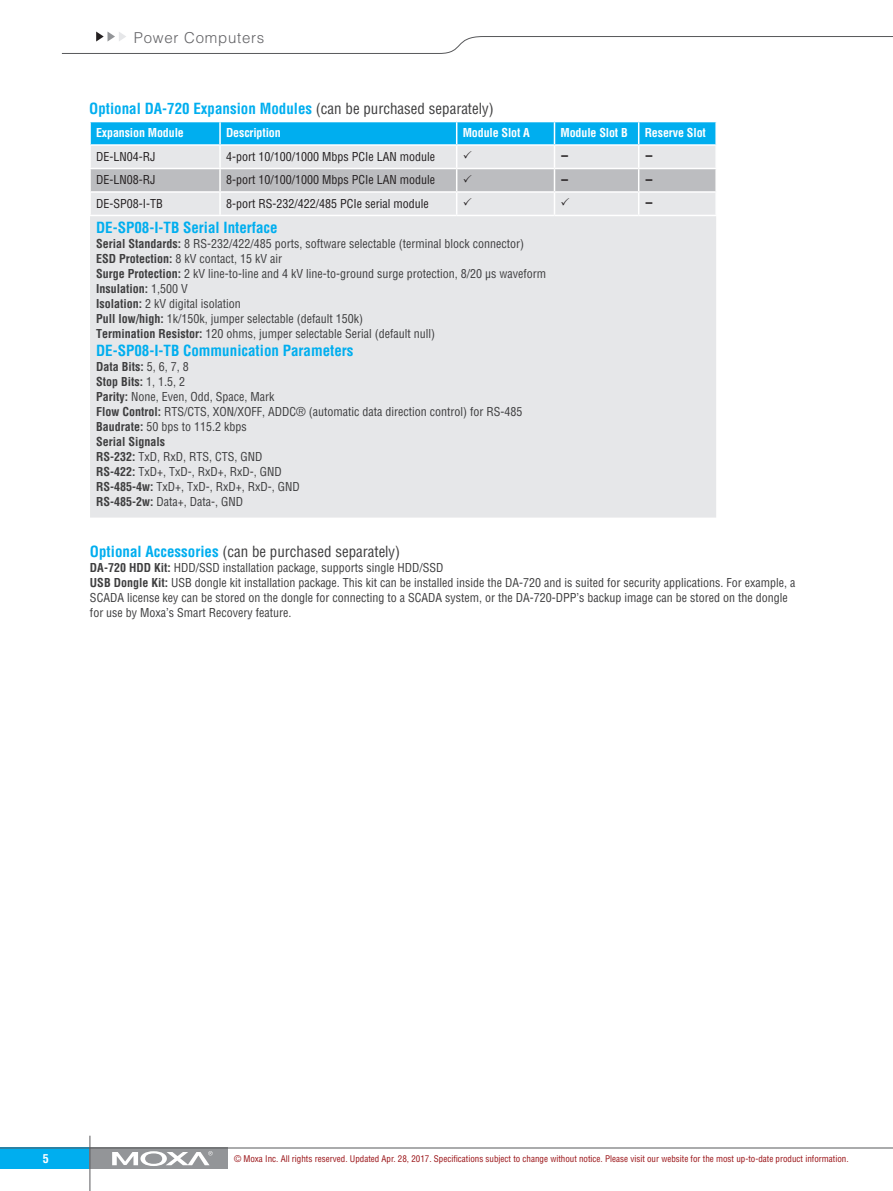
<style>
.page{position:relative;width:893px;height:1191px;background:#fff}
.page>*{position:absolute;margin:0;border:0;box-sizing:border-box;transform-origin:0 0}
.IND_spec_group{font:700 condensed 15px "Helvetica";color:#00aeef}
.IND_spec_group-2{font:condensed 15px "Helvetica";color:#3e3e3f}
.t1{font:300 15px "Helvetica";letter-spacing:.05em;color:#636366}
.IND_spec_item{font:condensed 12px/15px "Helvetica";color:#3e3e3f}
.CAT_spec_group{font:condensed 12px "Helvetica";color:#231f20}
.blue_table_white_cen{font:700 condensed 12px "Helvetica";letter-spacing:-.01em;color:#fff}
.CAT_spec_group-2{font:700 12px "Verdana";color:#231f20}
.certification_notice{font:condensed 9px "Helvetica";color:#9a1317}
.s1{font-weight:400;color:#3e3e3f}
.s2{font-weight:700}
.s3{font-weight:700;color:#00aeef}
</style>
<div class="page">
<svg style="left:61px;top:32px;width:832px;height:22px"></svg>
<div style="left:0;top:1147px;width:90px;height:22px;background:#00aeef"></div>
<div style="left:90px;top:1147px;width:138px;height:22px;background:#939598"></div>
<hr style="left:0;top:1147px;width:893px;height:1px;background:#57585a">
<svg style="left:112px;top:1151px;width:101px;height:15px"></svg>
<hr style="left:90px;top:1135px;width:1px;height:56px;background:#59595c">
<div style="left:90px;top:216px;width:626px;height:301px;background:#e6e7e9"></div>
<svg style="left:90px;top:122px;width:626px;height:93px;background:#a8d1e2"></svg>
<p class="t1" style="left:134px;top:29px;width:132px">Power Computers</p>
<p class="IND_spec_group" style="left:89px;top:100px;width:406px">Optional DA-720 Expansion Modules <span class="s1">(can be purchased separately)</span></p>
<p class="blue_table_white_cen" style="left:96px;top:125px;width:89px">Expansion Module</p>
<p class="blue_table_white_cen" style="left:226px;top:125px;width:56px">Description</p>
<p class="blue_table_white_cen" style="left:463px;top:125px;width:69px">Module Slot A</p>
<p class="blue_table_white_cen" style="left:560px;top:125px;width:69px">Module Slot B</p>
<p class="blue_table_white_cen" style="left:645px;top:125px;width:63px">Reserve Slot</p>
<p class="CAT_spec_group" style="left:96px;top:149px;width:61px">DE-LN04-RJ</p>
<p class="CAT_spec_group" style="left:226px;top:149px;width:211px">4-port 10/100/1000 Mbps PCIe LAN module</p>
<p class="CAT_spec_group-2" style="left:560px;top:147px;width:10px">–</p>
<p class="CAT_spec_group-2" style="left:645px;top:147px;width:10px">–</p>
<p class="CAT_spec_group" style="left:96px;top:172px;width:61px">DE-LN08-RJ</p>
<p class="CAT_spec_group" style="left:226px;top:172px;width:211px">8-port 10/100/1000 Mbps PCIe LAN module</p>
<p class="CAT_spec_group-2" style="left:560px;top:171px;width:10px">–</p>
<p class="CAT_spec_group-2" style="left:645px;top:171px;width:10px">–</p>
<p class="CAT_spec_group" style="left:96px;top:196px;width:68px">DE-SP08-I-TB</p>
<p class="CAT_spec_group" style="left:226px;top:196px;width:204px">8-port RS-232/422/485 PCIe serial module</p>
<p class="CAT_spec_group-2" style="left:645px;top:194px;width:10px">–</p>
<p class="IND_spec_group" style="left:96px;top:218px;width:183px">DE-SP08-I-TB Serial Interface</p>
<p class="IND_spec_item" style="left:96px;top:236px;width:451px"><span class="s2">Serial Standards:</span> 8 RS-232/422/485 ports, software selectable (terminal block connector)<br><span class="s2">ESD Protection:</span> 8 kV contact, 15 kV air<br><span class="s2">Surge Protection:</span> 2 kV line-to-line and 4 kV line-to-ground surge protection, 8/20 µs waveform <span class="s2">Insulation:</span> 1,500 V<br><span class="s2">Isolation:</span> 2 kV digital isolation<br><span class="s2">Pull low/high:</span> 1k/150k, jumper selectable (default 150k)<br><span class="s2">Termination Resistor:</span> 120 ohms, jumper selectable Serial (default null)</p>
<p class="IND_spec_group" style="left:96px;top:341px;width:259px">DE-SP08-I-TB Communication Parameters</p>
<p class="IND_spec_item" style="left:96px;top:359px;width:428px"><span class="s2">Data Bits:</span> 5, 6, 7, 8<br><span class="s2">Stop Bits:</span> 1, 1.5, 2<br><span class="s2">Parity:</span> None, Even, Odd, Space, Mark<br><span class="s2">Flow Control:</span> RTS/CTS, XON/XOFF, ADDC® (automatic data direction control) for RS-485<br><span class="s2">Baudrate:</span> 50 bps to 115.2 kbps<br><span class="s2">Serial Signals<br>RS-232:</span> TxD, RxD, RTS, CTS, GND<br><span class="s2">RS-422:</span> TxD+, TxD-, RxD+, RxD-, GND<br><span class="s2">RS-485-4w:</span> TxD+, TxD-, RxD+, RxD-, GND<br><span class="s2">RS-485-2w:</span> Data+, Data-, GND</p>
<p class="IND_spec_group-2" style="left:90px;top:542px;width:312px"><span class="s3">Optional Accessories</span> (can be purchased separately)</p>
<p class="IND_spec_item" style="left:90px;top:559px;width:355px"><span class="s2">DA-720 HDD Kit:</span> HDD/SSD installation package, supports single HDD/SSD</p>
<p class="IND_spec_item" style="left:90px;top:574px;width:707px"><span class="s2">USB Dongle Kit:</span> USB dongle kit installation package. This kit can be installed inside the DA-720 and is suited for security applications. For example, a<br>SCADA license key can be stored on the dongle for connecting to a SCADA system, or the DA-720-DPP’s backup image can be stored on the dongle for use by Moxa’s Smart Recovery feature.</p>
<p class="blue_table_white_cen" style="left:43px;top:1151px;width:8px">5</p>
<p class="certification_notice" style="left:234px;top:1153px;width:616px">© Moxa Inc. All rights reserved. Updated Apr. 28, 2017. Specifications subject to change without notice. Please visit our website for the most up-to-date product information.</p>
</div>
